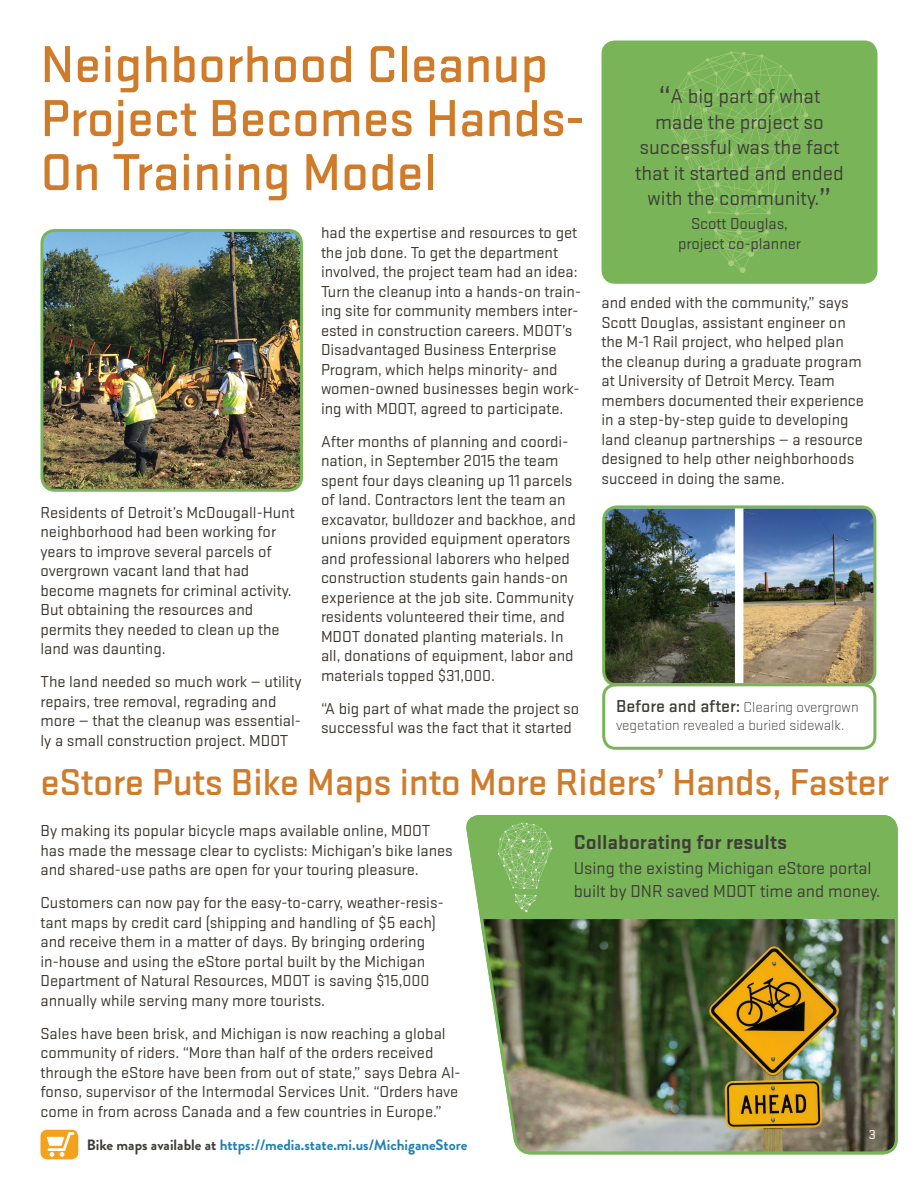
<style>
.page{position:relative;width:918px;height:1188px;background:#fff}
.page>*{position:absolute;margin:0;border:0;box-sizing:border-box;transform-origin:0 0}
.t1{font:500 54px/54px "Stratum 2";color:#cf7b2a}
.t2{font:500 39px "Stratum 2";letter-spacing:-.01em;color:#cf7b2a}
.t3{font:21px/25.5px "Stratum 2";color:#3f3d38;text-align:center}
.t4{font:700 21px "Stratum 2";color:#3f3d38}
.t5{font:18px/22.5px "Stratum 2";color:#3f3d38}
.Body_Text_gray{font:16.5px/19.5px "Stratum 2";color:#3b352f}
.t6{font:16.5px/19.5px "Stratum 2";color:#3f3d38;text-align:center}
.t7{font:300 15px/18px "Stratum 2";color:#3f3d38}
.t8{font:700 15px "Brandon Grotesque";color:#2182af}
.t9{font:13.5px "Stratum 2";color:#fff}
.s1{font-size:33px}
.s2{font-weight:500;font-size:18px}
.s3{color:#3f3d38}
</style>
<div class="page">
<div style="left:40px;top:1130px;width:38px;height:29px;background:#f4a11d;border-radius:7px"></div>
<img style="left:466px;top:815px;width:432px;height:340px">
<img style="left:606px;top:509px;width:269px;height:173px">
<div style="left:602px;top:505px;width:274px;height:181px;border:3px solid #79b558;border-radius:14px"></div>
<div style="left:602px;top:40px;width:276px;height:244px;background:#79b558;border-radius:14px"></div>
<img style="left:42px;top:230px;width:257px;height:258px">
<div style="left:41px;top:229px;width:262px;height:263px;border:3px solid #79b558;border-radius:13px"></div>
<div style="left:602px;top:683px;width:274px;height:67px;border:3px solid #79b558;border-radius:12px"></div>
<svg style="left:714px;top:228px;width:55px;height:45px"></svg>
<svg style="left:671px;top:51px;width:137px;height:165px"></svg>
<svg style="left:498px;top:823px;width:54px;height:89px;background:#86bc68"></svg>
<svg style="left:47px;top:1132px;width:27px;height:25px"></svg>
<p class="t1" style="left:40px;top:35px;width:545px">Neighborhood Cleanup<br>Project Becomes Hands-<br>On Training Model</p>
<p class="Body_Text_gray" style="left:40px;top:502px;width:256px">Residents of Detroit’s McDougall-Hunt neighborhood had been working for years to improve several parcels of overgrown vacant land that had become magnets for criminal activity.<br>But obtaining the resources and permits they needed to clean up the land was daunting.</p>
<p class="Body_Text_gray" style="left:40px;top:671px;width:263px">The land needed so much work — utility repairs, tree removal, regrading and more — that the cleanup was essential&shy;ly a small construction project. MDOT</p>
<p class="Body_Text_gray" style="left:321px;top:222px;width:262px">had the expertise and resources to get the job done. To get the department involved, the project team had an idea:<br>Turn the cleanup into a hands-on train&shy;ing site for community members inter&shy;ested in construction careers. MDOT’s Disadvantaged Business Enterprise Program, which helps minority- and women-owned businesses begin work&shy;ing with MDOT, agreed to participate.</p>
<p class="Body_Text_gray" style="left:321px;top:431px;width:256px">After months of planning and coordi&shy;nation, in September 2015 the team spent four days cleaning up 11 parcels of land. Contractors lent the team an excavator, bulldozer and backhoe, and unions provided equipment operators and professional laborers who helped construction students gain hands-on experience at the job site. Community residents volunteered their time, and MDOT donated planting materials. In all, donations of equipment, labor and materials topped $31,000.</p>
<p class="Body_Text_gray" style="left:321px;top:698px;width:260px">“A big part of what made the project so successful was the fact that it started</p>
<p class="t3" style="left:635px;top:82px;width:210px"><span class="s1">“</span>A big part of what made the project so successful was the fact that it started and ended with the community.<span class="s1">”</span></p>
<p class="t6" style="left:678px;top:213px;width:124px">Scott Douglas, project co-planner</p>
<p class="Body_Text_gray" style="left:602px;top:292px;width:264px">and ended with the community,” says Scott Douglas, assistant engineer on the M-1 Rail project, who helped plan the cleanup during a graduate program at University of Detroit Mercy. Team members documented their experience in a step-by-step guide to developing land cleanup partnerships — a resource designed to help other neighborhoods succeed in doing the same.</p>
<p class="t7" style="left:616px;top:698px;width:244px"><span class="s2">Before and after:</span> Clearing overgrown vegetation revealed a buried sidewalk.</p>
<p class="t2" style="left:40px;top:755px;width:850px">eStore Puts Bike Maps into More Riders’ Hands, Faster</p>
<p class="Body_Text_gray" style="left:40px;top:820px;width:414px">By making its popular bicycle maps available online, MDOT has made the message clear to cyclists: Michigan’s bike lanes and shared-use paths are open for your touring pleasure.</p>
<p class="Body_Text_gray" style="left:40px;top:892px;width:405px">Customers can now pay for the easy-to-carry, weather-resis&shy;tant maps by credit card (shipping and handling of $5 each) and receive them in a matter of days. By bringing ordering in-house and using the eStore portal built by the Michigan Department of Natural Resources, MDOT is saving $15,000 annually while serving many more tourists.</p>
<p class="Body_Text_gray" style="left:40px;top:1023px;width:422px">Sales have been brisk, and Michigan is now reaching a global community of riders. “More than half of the orders received through the eStore have been from out of state,” says Debra Al&shy;fonso, supervisor of the Intermodal Services Unit. “Orders have come in from across Canada and a few countries in Europe.”</p>
<p class="t8" style="left:87px;top:1134px;width:382px"><span class="s3">Bike maps available at</span> https://media.state.mi.us/MichiganeStore</p>
<p class="t4" style="left:574px;top:828px;width:215px">Collaborating for results</p>
<p class="t5" style="left:574px;top:856px;width:308px">Using the existing Michigan eStore portal built by DNR saved MDOT time and money.</p>
<p class="t9" style="left:869px;top:1126px;width:9px">3</p>
</div>
